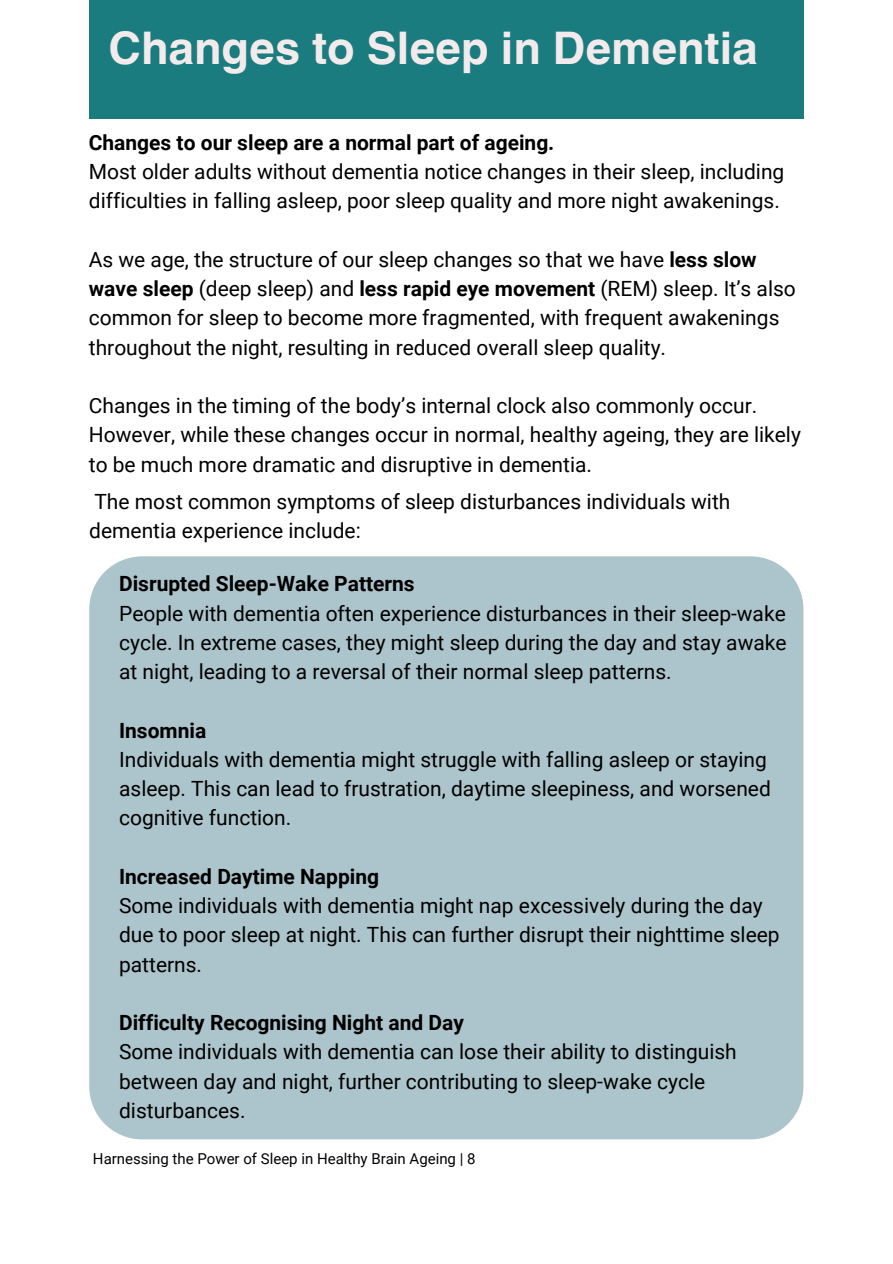
<style>
.page{position:relative;width:893px;height:1264px;background:#fff}
.page>*{position:absolute;margin:0;border:0;box-sizing:border-box;transform-origin:0 0}
.t1{font:700 45px "Helvetica World";color:#f3ebeb}
.t2{font:21px/29.2px "Roboto";color:#000}
.t3{font:700 21px "Roboto";color:#000}
.t4{font:15px "Roboto";color:#000}
.s1{font-weight:700}
</style>
<div class="page">
<div style="left:89px;top:0;width:714px;height:119px;background:#1a7c7f"></div>
<div style="left:89px;top:556px;width:714px;height:583px;background:#acc4cb"></div>
<p class="t1" style="left:108px;top:11px;width:650px">Changes to Sleep in Dementia</p>
<p class="t3" style="left:89px;top:130px;width:467px">Changes to our sleep are a normal part of ageing.</p>
<p class="t2" style="left:89px;top:157px;width:697px">Most older adults without dementia notice changes in their sleep, including difficulties in falling asleep, poor sleep quality and more night awakenings.</p>
<p class="t2" style="left:89px;top:245px;width:708px">As we age, the structure of our sleep changes so that we have <span class="s1">less slow wave sleep</span> (deep sleep) and <span class="s1">less rapid eye movement</span> (REM) sleep. It’s also common for sleep to become more fragmented, with frequent awakenings throughout the night, resulting in reduced overall sleep quality.</p>
<p class="t2" style="left:89px;top:391px;width:713px">Changes in the timing of the body’s internal clock also commonly occur.<br>However, while these changes occur in normal, healthy ageing, they are likely to be much more dramatic and disruptive in dementia.</p>
<p class="t2" style="left:89px;top:487px;width:642px">The most common symptoms of sleep disturbances individuals with dementia experience include:</p>
<p class="t3" style="left:119px;top:572px;width:297px">Disrupted Sleep-Wake Patterns</p>
<p class="t2" style="left:119px;top:599px;width:669px;text-align:justify">People with dementia often experience disturbances in their sleep-wake cycle. In extreme cases, they might sleep during the day and stay awake at night, leading to a reversal of their normal sleep patterns.</p>
<p class="t3" style="left:119px;top:718px;width:89px">Insomnia</p>
<p class="t2" style="left:119px;top:745px;width:653px">Individuals with dementia might struggle with falling asleep or staying asleep. This can lead to frustration, daytime sleepiness, and worsened cognitive function.</p>
<p class="t3" style="left:119px;top:864px;width:261px">Increased Daytime Napping</p>
<p class="t2" style="left:119px;top:891px;width:662px">Some individuals with dementia might nap excessively during the day due to poor sleep at night. This can further disrupt their nighttime sleep patterns.</p>
<p class="t3" style="left:119px;top:1010px;width:346px">Difficulty Recognising Night and Day</p>
<p class="t2" style="left:119px;top:1037px;width:619px">Some individuals with dementia can lose their ability to distinguish between day and night, further contributing to sleep-wake cycle disturbances.</p>
<p class="t4" style="left:93px;top:1149px;width:384px">Harnessing the Power of Sleep in Healthy Brain Ageing | 8</p>
</div>
